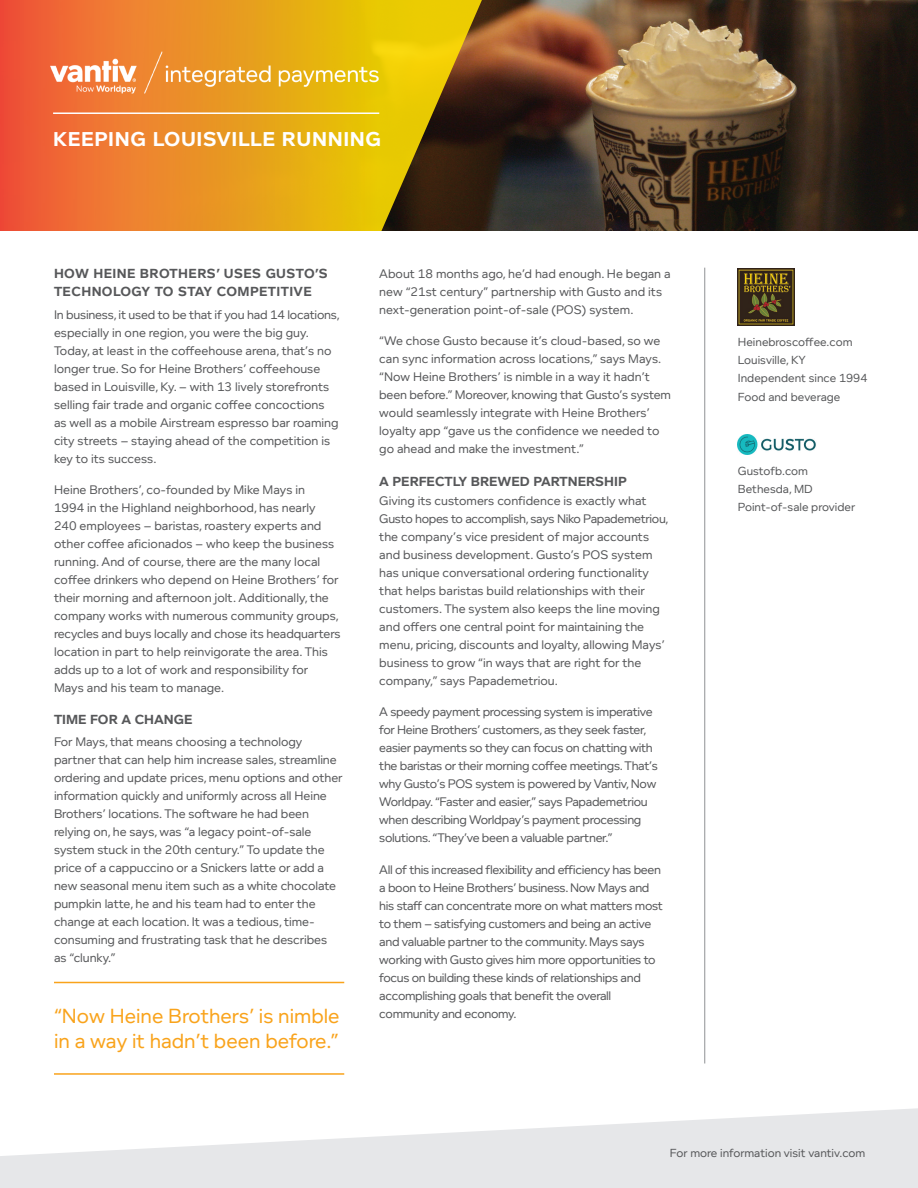
<style>
.page{position:relative;width:918px;height:1188px;background:#fff}
.page>*{position:absolute;margin:0;border:0;box-sizing:border-box;transform-origin:0 0}
.t1{font:21px/25.5px "Foundry Context";color:#f9a31b}
.t2{font:700 20.55px "Foundry Context";letter-spacing:.03em;color:#fff}
.t3{font:700 13.5px/18px "Foundry Context";letter-spacing:.03em;color:#57585a}
.t4{font:700 13.5px "Foundry Context";color:#57585a}
.t5{font:12.75px/18px "Foundry Context";letter-spacing:-.005em;color:#57585a}
.t6{font:12.75px/18px "Foundry Context";letter-spacing:-.025em;color:#57585a}
.t7{font:12px/18px "Foundry Context";color:#57585a}
</style>
<div class="page">
<img style="left:487px;top:0;width:431px;height:231px">
<svg style="left:0;top:0;width:487px;height:231px;background:#d3851d"></svg>
<svg style="left:0;top:1108px;width:918px;height:80px;fill:#e6e7e9"></svg>
<hr style="left:704px;top:268px;width:1px;height:795px;background:#8f9194">
<img style="left:738px;top:268px;width:57px;height:57px">
<img style="left:738px;top:435px;width:78px;height:20px">
<hr style="left:54px;top:982px;width:290px;height:1px;background:#f9a31b">
<hr style="left:54px;top:1073px;width:290px;height:2px;background:#f9a31b">
<hr style="left:53px;top:112px;width:326px;height:2px;background:#fff">
<img style="left:50px;top:49px;width:334px;height:52px">
<h2 class="t2" style="left:53px;top:127px;width:330px">KEEPING LOUISVILLE RUNNING</h2>
<p class="t3" style="left:54px;top:265px;width:275px">HOW HEINE BROTHERS’ USES GUSTO’S<br>TECHNOLOGY TO STAY COMPETITIVE</p>
<p class="t5" style="left:54px;top:305px;width:287px">In business, it used to be that if you had 14 locations, especially in one region, you were the big guy.<br>Today, at least in the coffeehouse arena, that’s no longer true. So for Heine Brothers’ coffeehouse based in Louisville, Ky. – with 13 lively storefronts selling fair trade and organic coffee concoctions as well as a mobile Airstream espresso bar roaming city streets – staying ahead of the competition is key to its success.</p>
<p class="t5" style="left:54px;top:481px;width:288px">Heine Brothers’, co-founded by Mike Mays in<br>1994 in the Highland neighborhood, has nearly 240 employees – baristas, roastery experts and other coffee aficionados – who keep the business running. And of course, there are the many local coffee drinkers who depend on Heine Brothers’ for their morning and afternoon jolt. Additionally, the company works with numerous community groups, recycles and buys locally and chose its headquarters location in part to help reinvigorate the area. This adds up to a lot of work and responsibility for Mays and his team to manage.</p>
<p class="t4" style="left:54px;top:711px;width:140px">TIME FOR A CHANGE</p>
<p class="t5" style="left:54px;top:733px;width:290px">For Mays, that means choosing a technology partner that can help him increase sales, streamline ordering and update prices, menu options and other information quickly and uniformly across all Heine Brothers’ locations. The software he had been relying on, he says, was “a legacy point-of-sale system stuck in the 20th century.” To update the price of a cappuccino or a Snickers latte or add a new seasonal menu item such as a white chocolate pumpkin latte, he and his team had to enter the change at each location. It was a tedious, time&shy;consuming and frustrating task that he describes as “clunky.”</p>
<h1 class="t1" style="left:54px;top:1003px;width:287px">“Now Heine Brothers’ is nimble in a way it hadn’t been before.”</h1>
<p class="t5" style="left:379px;top:264px;width:293px">About 18 months ago, he’d had enough. He began a new “21st century” partnership with Gusto and its next-generation point-of-sale (POS) system.</p>
<p class="t5" style="left:379px;top:332px;width:293px">“We chose Gusto because it’s cloud-based, so we can sync information across locations,” says Mays. “Now Heine Brothers’ is nimble in a way it hadn’t been before.” Moreover, knowing that Gusto’s system would seamlessly integrate with Heine Brothers’ loyalty app “gave us the confidence we needed to go ahead and make the investment.”</p>
<p class="t4" style="left:379px;top:474px;width:249px">A PERFECTLY BREWED PARTNERSHIP</p>
<p class="t5" style="left:379px;top:491px;width:291px">Giving its customers confidence is exactly what Gusto hopes to accomplish, says Niko Papademetriou, the company’s vice president of major accounts and business development. Gusto’s POS system has unique conversational ordering functionality that helps baristas build relationships with their customers. The system also keeps the line moving and offers one central point for maintaining the menu, pricing, discounts and loyalty, allowing Mays’ business to grow “in ways that are right for the company,” says Papademetriou.</p>
<p class="t6" style="left:379px;top:703px;width:280px">A speedy payment processing system is imperative for Heine Brothers’ customers, as they seek faster, easier payments so they can focus on chatting with the baristas or their morning coffee meetings. That’s why Gusto’s POS system is powered by Vantiv, Now Worldpay. “Faster and easier,” says Papademetriou when describing Worldpay’s payment processing solutions. “They’ve been a valuable partner.”</p>
<p class="t6" style="left:379px;top:860px;width:285px">All of this increased flexibility and efficiency has been a boon to Heine Brothers’ business. Now Mays and his staff can concentrate more on what matters most to them – satisfying customers and being an active and valuable partner to the community. Mays says working with Gusto gives him more opportunities to focus on building these kinds of relationships and accomplishing goals that benefit the overall community and economy.</p>
<p class="t7" style="left:738px;top:333px;width:131px">Heinebroscoffee.com<br>Louisville, KY<br>Independent since 1994</p>
<p class="t7" style="left:738px;top:388px;width:104px">Food and beverage</p>
<p class="t7" style="left:738px;top:462px;width:119px">Gustofb.com<br>Bethesda, MD<br>Point-of-sale provider</p>
<p class="t7" style="left:670px;top:1144px;width:197px">For more information visit vantiv.com</p>
</div>
